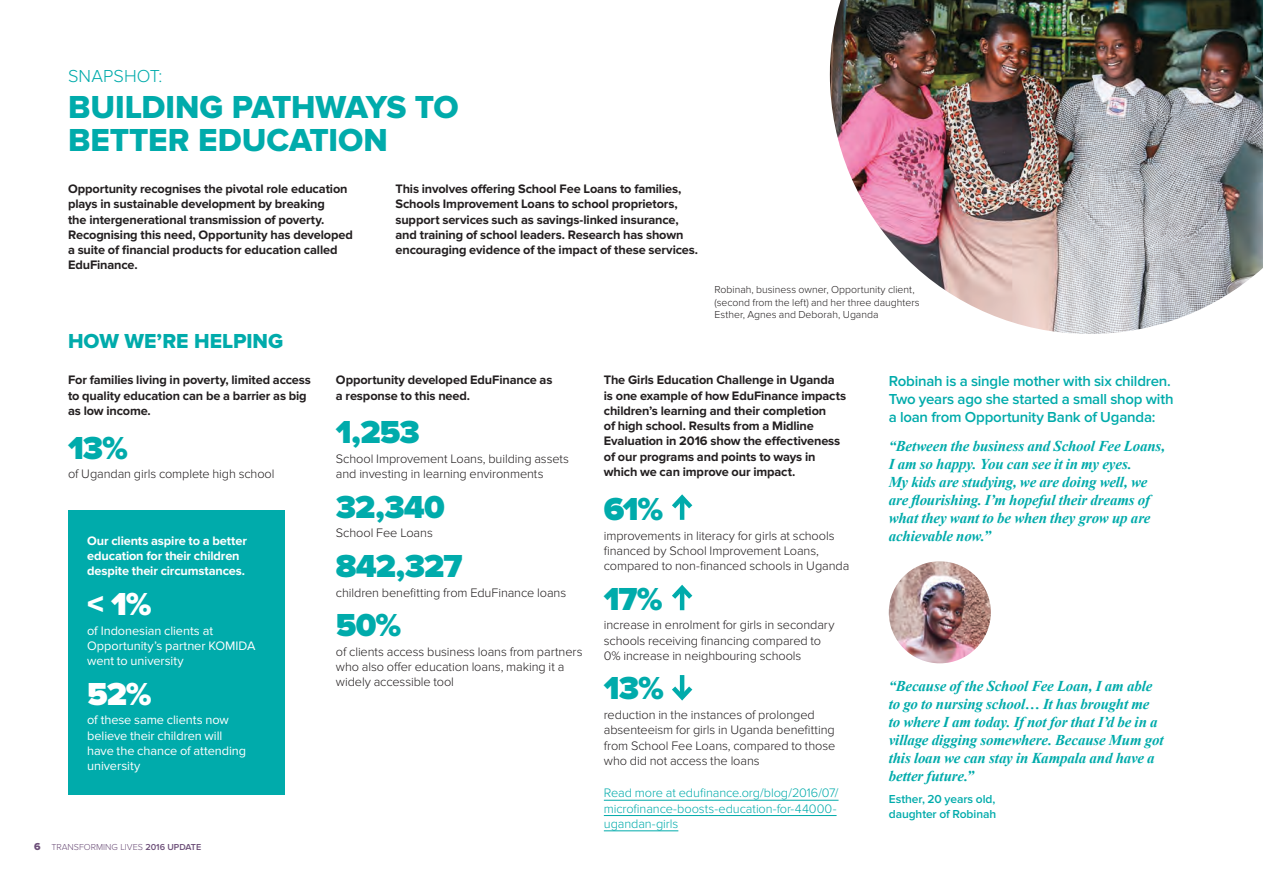
<style>
.page{position:relative;width:1263px;height:893px;background:#fff}
.page>*{position:absolute;margin:0;border:0;box-sizing:border-box;transform-origin:0 0}
.t1{font:900 33px "Proxima Nova";letter-spacing:-.03em;color:#00abab}
.t2{font:33px/33px "Proxima Nova Extrabld";letter-spacing:-.005em;color:#00abab}
.t3{font:900 33px "Proxima Nova";color:#fff}
.t4{font:21px "Proxima Nova Extrabld";color:#00abab}
.t5{font:300 18px "Proxima Nova";letter-spacing:.005em;color:#00abab}
.t6{font:italic 700 15px/18px "Times New Roman";letter-spacing:-.01em;color:#00abab}
.t7{font:600 15px/18px "Proxima Nova";letter-spacing:-.015em;color:#00abab}
.t8{font:700 12.75px/15.3px "Proxima Nova";letter-spacing:-.01em;color:#231f20}
.t9{font:300 12.75px/15.3px "Proxima Nova";letter-spacing:-.01em;color:#231f20}
.t10{font:12.75px/15.3px "Proxima Nova";letter-spacing:-.005em;color:#fff}
.t11{font:300 12.75px/15.3px "Proxima Nova";letter-spacing:-.01em;color:#00abab}
.t12{font:700 12.75px/15.3px "Proxima Nova";letter-spacing:-.01em;color:#fff}
.t13{font:600 12px/14.4px "Proxima Nova";letter-spacing:-.005em;color:#00abab}
.t14{font:300 10.5px/12.6px "Proxima Nova";color:#231f20}
.t15{font:300 9px "Proxima Nova";color:#6c4e78}
.s1{font-family:"Proxima Nova Extrabld";font-weight:400;font-size:10.5px}
.s2{font-weight:600}
</style>
<div class="page">
<img style="left:889px;top:561px;width:102px;height:102px;border-radius:51px">
<div style="left:68px;top:510px;width:217px;height:285px;background:#00abab"></div>
<hr style="left:604px;top:800px;width:234px;height:1px;background:#00abab">
<hr style="left:604px;top:815px;width:232px;height:1px;background:#00abab">
<hr style="left:604px;top:831px;width:74px;height:1px;background:#00abab">
<hr style="left:680px;top:675px;width:4px;height:22px;background:#00abab">
<svg style="left:672px;top:682px;width:21px;height:19px"></svg>
<hr style="left:680px;top:588px;width:4px;height:22px;background:#00abab">
<svg style="left:672px;top:584px;width:21px;height:20px"></svg>
<hr style="left:680px;top:498px;width:4px;height:22px;background:#00abab">
<svg style="left:672px;top:494px;width:21px;height:19px"></svg>
<img style="left:830px;top:0;width:433px;height:334px">
<h3 class="t5" style="left:68px;top:66px;width:96px">SNAPSHOT:</h3>
<h1 class="t2" style="left:68px;top:92px;width:392px">BUILDING PATHWAYS TO<br>BETTER EDUCATION</h1>
<p class="t8" style="left:68px;top:181px;width:286px">Opportunity recognises the pivotal role education plays in sustainable development by breaking<br>the intergenerational transmission of poverty.<br>Recognising this need, Opportunity has developed a suite of financial products for education called EduFinance.</p>
<p class="t8" style="left:395px;top:181px;width:304px">This involves offering School Fee Loans to families, Schools Improvement Loans to school proprietors, support services such as savings-linked insurance, and training of school leaders. Research has shown encouraging evidence of the impact of these services.</p>
<h2 class="t4" style="left:68px;top:329px;width:217px">HOW WE’RE HELPING</h2>
<p class="t14" style="left:714px;top:284px;width:207px">Robinah, business owner, Opportunity client, (second from the left) and her three daughters<br>Esther, Agnes and Deborah, Uganda</p>
<p class="t8" style="left:68px;top:373px;width:244px">For families living in poverty, limited access to quality education can be a barrier as big as low income.</p>
<h1 class="t1" style="left:68px;top:429px;width:62px">13%</h1>
<p class="t9" style="left:68px;top:467px;width:208px">of Ugandan girls complete high school</p>
<p class="t12" style="left:87px;top:533px;width:161px">Our clients aspire to a better education for their children despite their circumstances.</p>
<h1 class="t3" style="left:87px;top:585px;width:66px">&lt; 1%</h1>
<p class="t10" style="left:87px;top:623px;width:170px">of Indonesian clients at<br>Opportunity’s partner KOMIDA went to university</p>
<h1 class="t3" style="left:87px;top:675px;width:66px">52%</h1>
<p class="t10" style="left:87px;top:713px;width:160px">of these same clients now believe their children will have the chance of attending university</p>
<p class="t15" style="left:34px;top:842px;width:169px"><span class="s1">6</span> TRANSFORMING LIVES <span class="s2">2016 UPDATE</span></p>
<p class="t8" style="left:336px;top:373px;width:218px">Opportunity developed EduFinance as a response to this need.</p>
<h1 class="t1" style="left:336px;top:413px;width:85px">1,253</h1>
<p class="t9" style="left:336px;top:451px;width:235px">School Improvement Loans, building assets and investing in learning environments</p>
<h1 class="t1" style="left:336px;top:488px;width:110px">32,340</h1>
<p class="t9" style="left:336px;top:526px;width:98px">School Fee Loans</p>
<h1 class="t1" style="left:336px;top:547px;width:128px">842,327</h1>
<p class="t9" style="left:336px;top:585px;width:232px">children benefitting from EduFinance loans</p>
<h1 class="t1" style="left:336px;top:606px;width:67px">50%</h1>
<p class="t9" style="left:336px;top:644px;width:248px">of clients access business loans from partners who also offer education loans, making it a widely accessible tool</p>
<p class="t8" style="left:604px;top:373px;width:244px">The Girls Education Challenge in Uganda is one example of how EduFinance impacts children’s learning and their completion<br>of high school. Results from a Midline Evaluation in 2016 show the effectiveness of our programs and points to ways in which we can improve our impact.</p>
<h1 class="t1" style="left:604px;top:490px;width:61px">61%</h1>
<p class="t9" style="left:604px;top:528px;width:247px">improvements in literacy for girls at schools financed by School Improvement Loans, compared to non-financed schools in Uganda</p>
<h1 class="t1" style="left:604px;top:580px;width:60px">17%</h1>
<p class="t9" style="left:604px;top:617px;width:232px">increase in enrolment for girls in secondary schools receiving financing compared to<br>0% increase in neighbouring schools</p>
<h1 class="t1" style="left:604px;top:669px;width:62px">13%</h1>
<p class="t9" style="left:604px;top:707px;width:233px">reduction in the instances of prolonged absenteeism for girls in Uganda benefitting from School Fee Loans, compared to those who did not access the loans</p>
<p class="t11" style="left:604px;top:785px;width:236px">Read more at edufinance.org/blog/2016/07/ microfinance-boosts-education-for-44000- ugandan-girls</p>
<p class="t7" style="left:889px;top:372px;width:286px">Robinah is a single mother with six children.<br>Two years ago she started a small shop with a loan from Opportunity Bank of Uganda:</p>
<p class="t6" style="left:889px;top:436px;width:278px">“Between the business and School Fee Loans, I am so happy. You can see it in my eyes.<br>My kids are studying, we are doing well, we are flourishing. I’m hopeful their dreams of what they want to be when they grow up are achievable now.”</p>
<p class="t6" style="left:889px;top:676px;width:276px">“Because of the School Fee Loan, I am able to go to nursing school… It has brought me to where I am today. If not for that I’d be in a village digging somewhere. Because Mum got this loan we can stay in Kampala and have a better future.”</p>
<p class="t13" style="left:889px;top:792px;width:109px">Esther, 20 years old, daughter of Robinah</p>
</div>
